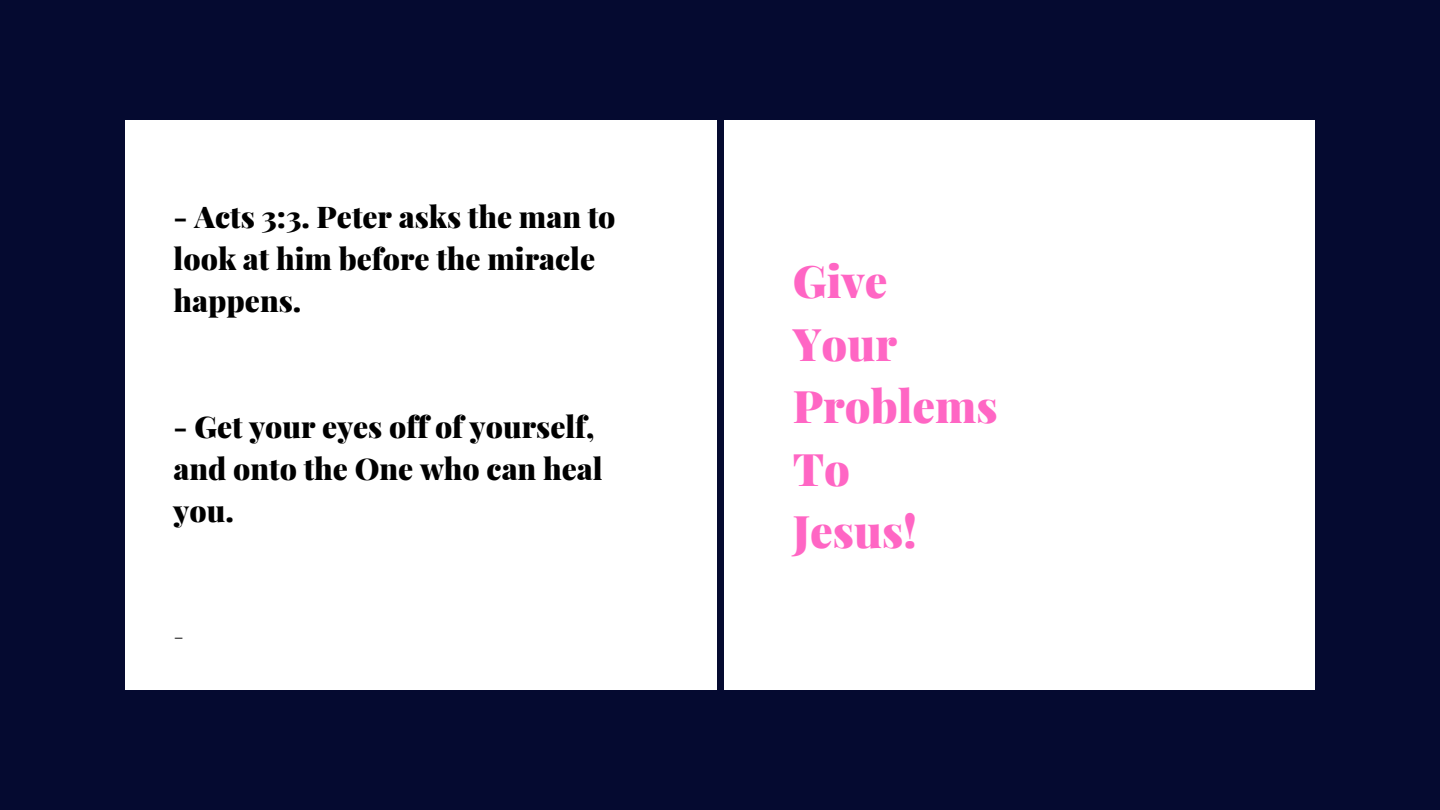
<style>
.page{position:relative;width:1440px;height:810px;background:#050a30}
.page>*{position:absolute;margin:0;border:0;box-sizing:border-box;transform-origin:0 0}
.t1{font:900 45px/62.4px "Playfair Display";color:#ff66c4}
.t2{font:900 30px/42px "Playfair Display";color:#000}
.t3{font:30px "Abril Fatface";color:#000}
</style>
<div class="page">
<div style="left:125px;top:120px;width:592px;height:570px;background:#fff"></div>
<div style="left:724px;top:120px;width:591px;height:570px;background:#fff"></div>
<p class="t2" style="left:174px;top:195px;width:443px">- Acts 3:3. Peter asks the man to look at him before the miracle happens.</p>
<p class="t2" style="left:174px;top:405px;width:430px">- Get your eyes off of yourself, and onto the One who can heal you.</p>
<p class="t3" style="left:174px;top:616px;width:12px">-</p>
<h1 class="t1" style="left:793px;top:249px;width:206px">Give<br>Your<br>Problems<br>To<br>Jesus!</h1>
</div>
